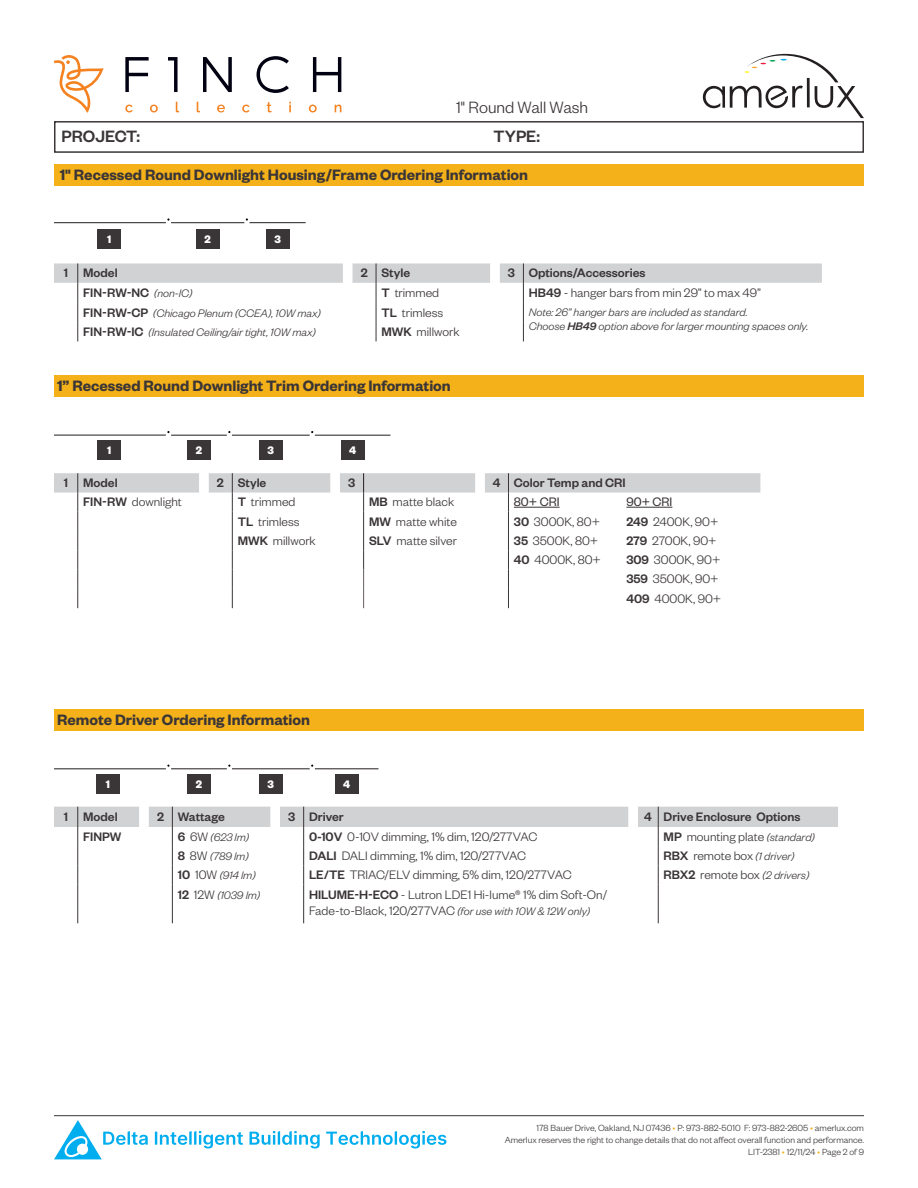
<style>
.page{position:relative;width:918px;height:1188px;background:#fff}
.page>*{position:absolute;margin:0;border:0;box-sizing:border-box;transform-origin:0 0}
.t1{font:300 18px "Founders Grotesk";color:#3a3537}
.t2{font:500 18px "Founders Grotesk";color:#3a3537}
.t3{font:600 16.5px "Founders Grotesk";color:#3a3537}
.t4{font:300 13.5px "Founders Grotesk";color:#3a3537}
.t5{font:500 13.5px "Founders Grotesk";color:#3a3537}
.t6{font:13.5px "Founders Grotesk";color:#3a3537}
.t7{font:italic 300 12px "Founders Grotesk";color:#3a3537}
.t8{font:700 12px "Founders Grotesk";color:#fff}
.t9{font:300 9.75px/11.7px "Founders Grotesk";color:#3a3537;text-align:right}
.s1{font-weight:300;font-style:italic;font-size:12px}
.s2{font-weight:500}
.s3{font-weight:500;font-style:normal;font-size:13.5px}
.s4{font-style:normal;font-size:13.5px}
.s5{font-style:italic;font-size:12px}
.s6{color:#f4b119}
</style>
<div class="page">
<svg style="left:125px;top:56px;width:216px;height:37px"></svg>
<svg style="left:125px;top:102px;width:216px;height:10px"></svg>
<svg style="left:54px;top:55px;width:50px;height:58px"></svg>
<hr style="left:54px;top:1115px;width:810px;height:1px;background:#3a3537">
<div style="left:54px;top:121px;width:810px;height:32px;border:2px solid #3a3537"></div>
<svg style="left:54px;top:1120px;width:94px;height:39px"></svg>
<svg style="left:155px;top:1131px;width:88px;height:17px"></svg>
<svg style="left:250px;top:1131px;width:70px;height:17px"></svg>
<svg style="left:326px;top:1131px;width:120px;height:17px"></svg>
<svg style="left:703px;top:54px;width:161px;height:64px"></svg>
<div style="left:98px;top:229px;width:23px;height:20px;background:#3a3537"></div>
<div style="left:98px;top:441px;width:23px;height:19px;background:#3a3537"></div>
<div style="left:96px;top:774px;width:24px;height:20px;background:#3a3537"></div>
<div style="left:196px;top:229px;width:24px;height:20px;background:#3a3537"></div>
<div style="left:187px;top:441px;width:24px;height:19px;background:#3a3537"></div>
<div style="left:187px;top:774px;width:24px;height:20px;background:#3a3537"></div>
<div style="left:266px;top:229px;width:23px;height:20px;background:#3a3537"></div>
<div style="left:259px;top:441px;width:24px;height:19px;background:#3a3537"></div>
<div style="left:259px;top:774px;width:24px;height:20px;background:#3a3537"></div>
<div style="left:341px;top:441px;width:23px;height:19px;background:#3a3537"></div>
<div style="left:335px;top:774px;width:24px;height:20px;background:#3a3537"></div>
<svg style="left:54px;top:263px;width:768px;height:78px"></svg>
<div style="left:54px;top:375px;width:810px;height:22px;background:#f4b119"></div>
<div style="left:54px;top:709px;width:810px;height:22px;background:#f4b119"></div>
<hr style="left:54px;top:222px;width:112px;height:1px;background:#3a3537">
<hr style="left:250px;top:222px;width:56px;height:1px;background:#3a3537">
<hr style="left:171px;top:222px;width:73px;height:1px;background:#3a3537">
<hr style="left:54px;top:435px;width:112px;height:1px;background:#3a3537">
<hr style="left:54px;top:768px;width:112px;height:1px;background:#3a3537">
<hr style="left:232px;top:435px;width:78px;height:1px;background:#3a3537">
<hr style="left:232px;top:768px;width:78px;height:1px;background:#3a3537">
<hr style="left:315px;top:435px;width:75px;height:1px;background:#3a3537">
<hr style="left:315px;top:768px;width:64px;height:1px;background:#3a3537">
<hr style="left:171px;top:435px;width:56px;height:1px;background:#3a3537">
<hr style="left:171px;top:768px;width:56px;height:1px;background:#3a3537">
<svg style="left:54px;top:473px;width:706px;height:135px"></svg>
<hr style="left:514px;top:507px;width:46px;height:1px;background:#3a3537">
<hr style="left:626px;top:507px;width:46px;height:1px;background:#3a3537">
<svg style="left:54px;top:807px;width:784px;height:116px"></svg>
<div style="left:54px;top:164px;width:810px;height:22px;background:#f4b119"></div>
<h1 class="t1" style="left:456px;top:96px;width:134px">1" Round Wall Wash</h1>
<h1 class="t2" style="left:62px;top:125px;width:80px">PROJECT:</h1>
<h1 class="t2" style="left:494px;top:125px;width:48px">TYPE:</h1>
<p class="t3" style="left:60px;top:165px;width:470px">1" Recessed Round Downlight Housing/Frame Ordering Information</p>
<p class="t8" style="left:107px;top:231px;width:6px">1</p>
<p class="t8" style="left:205px;top:231px;width:8px">2</p>
<p class="t8" style="left:274px;top:231px;width:8px">3</p>
<p class="t5" style="left:64px;top:265px;width:6px">1</p>
<p class="t5" style="left:83px;top:265px;width:36px">Model</p>
<p class="t5" style="left:361px;top:265px;width:8px">2</p>
<p class="t5" style="left:381px;top:265px;width:30px">Style</p>
<p class="t5" style="left:508px;top:265px;width:9px">3</p>
<p class="t5" style="left:529px;top:265px;width:118px">Options/Accessories</p>
<p class="t5" style="left:83px;top:284px;width:111px">FIN-RW-NC <span class="s1">(non-IC)</span></p>
<p class="t4" style="left:381px;top:284px;width:59px"><span class="s2">T</span> trimmed</p>
<p class="t4" style="left:529px;top:285px;width:234px"><span class="s2">HB49</span> - hanger bars from min 29” to max 49”</p>
<p class="t7" style="left:83px;top:306px;width:239px"><span class="s3">FIN-RW-CP</span> (Chicago Plenum (CCEA), 10W max)</p>
<p class="t4" style="left:381px;top:304px;width:63px"><span class="s2">TL</span> trimless</p>
<p class="t7" style="left:529px;top:305px;width:220px">Note: 26” hanger bars are included as standard.</p>
<p class="t7" style="left:529px;top:319px;width:281px">Choose <span class="s2">HB49</span> option above for larger mounting spaces only.</p>
<p class="t7" style="left:83px;top:325px;width:234px"><span class="s3">FIN-RW-IC</span> (Insulated Ceiling/air tight, 10W max)</p>
<p class="t4" style="left:381px;top:324px;width:80px"><span class="s2">MWK</span> millwork</p>
<p class="t3" style="left:57px;top:376px;width:395px">1” Recessed Round Downlight Trim Ordering Information</p>
<p class="t8" style="left:107px;top:443px;width:6px">1</p>
<p class="t8" style="left:196px;top:443px;width:8px">2</p>
<p class="t8" style="left:268px;top:443px;width:8px">3</p>
<p class="t8" style="left:349px;top:443px;width:9px">4</p>
<p class="t5" style="left:64px;top:474px;width:6px">1</p>
<p class="t5" style="left:83px;top:474px;width:36px">Model</p>
<p class="t5" style="left:217px;top:474px;width:8px">2</p>
<p class="t5" style="left:238px;top:474px;width:30px">Style</p>
<p class="t5" style="left:348px;top:474px;width:9px">3</p>
<p class="t5" style="left:493px;top:474px;width:9px">4</p>
<p class="t5" style="left:514px;top:474px;width:113px">Color Temp and CRI</p>
<p class="t4" style="left:83px;top:494px;width:100px"><span class="s2">FIN-RW</span> downlight</p>
<p class="t4" style="left:238px;top:494px;width:59px"><span class="s2">T</span> trimmed</p>
<p class="t4" style="left:369px;top:494px;width:87px"><span class="s2">MB</span> matte black</p>
<p class="t6" style="left:514px;top:494px;width:47px">80+ CRI</p>
<p class="t6" style="left:626px;top:494px;width:48px">90+ CRI</p>
<p class="t4" style="left:238px;top:513px;width:63px"><span class="s2">TL</span> trimless</p>
<p class="t4" style="left:369px;top:513px;width:89px"><span class="s2">MW</span> matte white</p>
<p class="t4" style="left:514px;top:513px;width:88px"><span class="s2">30</span> 3000K, 80+</p>
<p class="t4" style="left:626px;top:513px;width:94px"><span class="s2">249</span> 2400K, 90+</p>
<p class="t4" style="left:238px;top:532px;width:80px"><span class="s2">MWK</span> millwork</p>
<p class="t4" style="left:369px;top:532px;width:89px"><span class="s2">SLV</span> matte silver</p>
<p class="t4" style="left:514px;top:532px;width:86px"><span class="s2">35</span> 3500K, 80+</p>
<p class="t4" style="left:626px;top:532px;width:92px"><span class="s2">279</span> 2700K, 90+</p>
<p class="t4" style="left:514px;top:552px;width:89px"><span class="s2">40</span> 4000K, 80+</p>
<p class="t4" style="left:626px;top:552px;width:96px"><span class="s2">309</span> 3000K, 90+</p>
<p class="t4" style="left:626px;top:571px;width:94px"><span class="s2">359</span> 3500K, 90+</p>
<p class="t4" style="left:626px;top:590px;width:96px"><span class="s2">409</span> 4000K, 90+</p>
<p class="t3" style="left:57px;top:709px;width:254px">Remote Driver Ordering Information</p>
<p class="t8" style="left:106px;top:776px;width:6px">1</p>
<p class="t8" style="left:196px;top:776px;width:8px">2</p>
<p class="t8" style="left:268px;top:776px;width:8px">3</p>
<p class="t8" style="left:343px;top:776px;width:9px">4</p>
<p class="t5" style="left:64px;top:808px;width:6px">1</p>
<p class="t5" style="left:83px;top:808px;width:36px">Model</p>
<p class="t5" style="left:157px;top:808px;width:8px">2</p>
<p class="t5" style="left:178px;top:808px;width:49px">Wattage</p>
<p class="t5" style="left:288px;top:808px;width:9px">3</p>
<p class="t5" style="left:309px;top:808px;width:36px">Driver</p>
<p class="t5" style="left:644px;top:808px;width:9px">4</p>
<p class="t5" style="left:664px;top:808px;width:138px">Drive Enclosure Options</p>
<p class="t5" style="left:83px;top:828px;width:40px">FINPW</p>
<p class="t7" style="left:178px;top:830px;width:73px"><span class="s3">6</span> <span class="s4">6W</span> (623 lm)</p>
<p class="t4" style="left:309px;top:828px;width:230px"><span class="s2">0-10V</span> 0-10V dimming, 1% dim, 120/277VAC</p>
<p class="t4" style="left:664px;top:828px;width:153px"><span class="s2">MP</span> mounting plate <span class="s5">(standard)</span></p>
<p class="t7" style="left:178px;top:849px;width:72px"><span class="s3">8</span> <span class="s4">8W</span> (789 lm)</p>
<p class="t4" style="left:309px;top:848px;width:219px"><span class="s2">DALI</span> DALI dimming, 1% dim, 120/277VAC</p>
<p class="t4" style="left:664px;top:848px;width:132px"><span class="s2">RBX</span> remote box <span class="s5">(1 driver)</span></p>
<p class="t7" style="left:178px;top:868px;width:79px"><span class="s3">10</span> <span class="s4">10W</span> (914 lm)</p>
<p class="t4" style="left:309px;top:867px;width:264px"><span class="s2">LE/TE</span> TRIAC/ELV dimming, 5% dim, 120/277VAC</p>
<p class="t7" style="left:664px;top:868px;width:147px"><span class="s3">RBX2</span> <span class="s4">remote box</span> (2 drivers)</p>
<p class="t7" style="left:178px;top:888px;width:84px"><span class="s3">12</span> <span class="s4">12W</span> (1039 lm)</p>
<p class="t4" style="left:309px;top:886px;width:300px"><span class="s2">HILUME-H-ECO</span> - Lutron LDE1 Hi-lume® 1% dim Soft-On/</p>
<p class="t4" style="left:309px;top:902px;width:283px">Fade-to-Black, 120/277VAC <span class="s5">(for use with 10W &amp; 12W only)</span></p>
<p class="t9" style="left:505px;top:1122px;width:361px">178 Bauer Drive, Oakland, NJ 07436 <span class="s6">•</span> P: 973-882-5010 F: 973-882-2605 <span class="s6">•</span> amerlux.com<br>Amerlux reserves the right to change details that do not affect overall function and performance.<br>LIT-2381 <span class="s6">•</span> 12/11/24 <span class="s6">•</span> Page 2 of 9</p>
</div>
